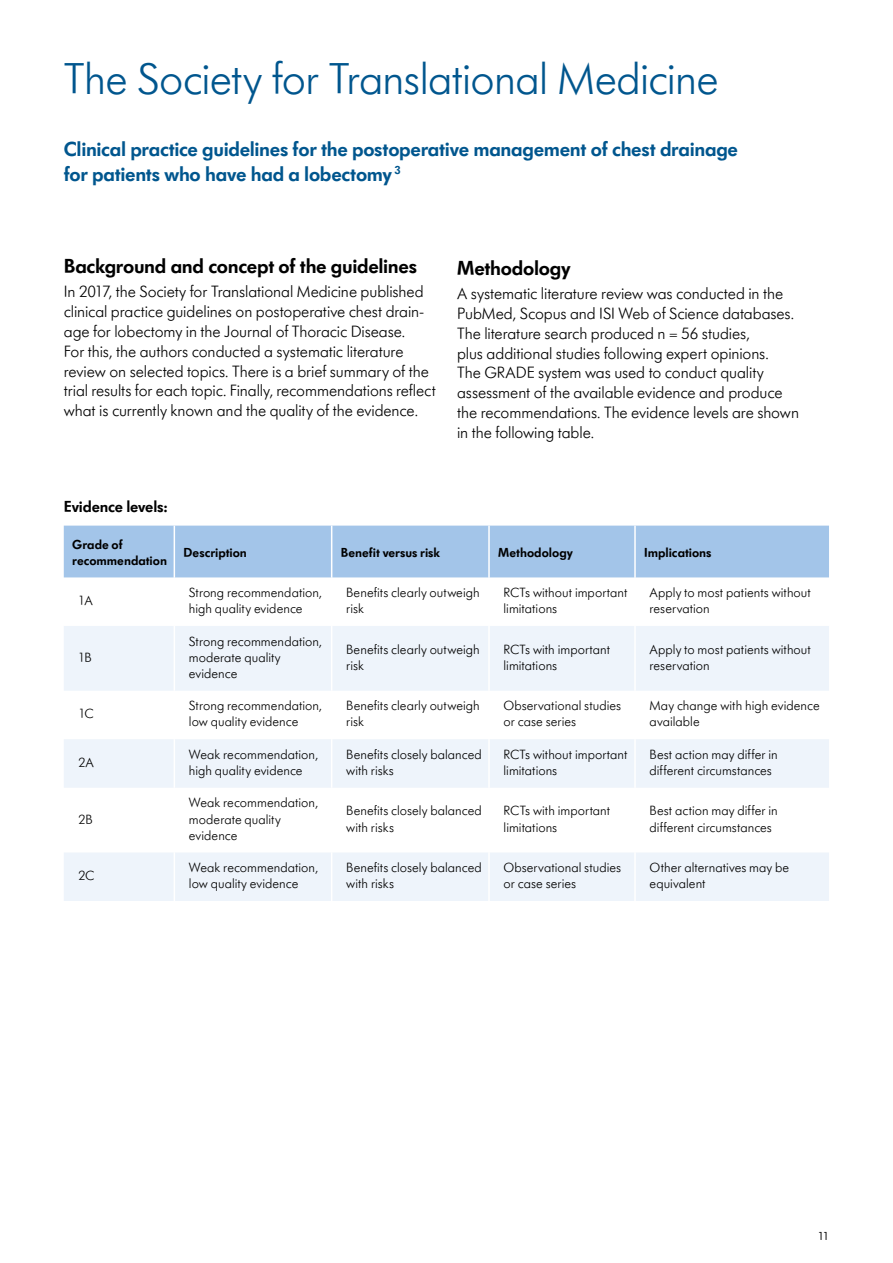
<style>
.page{position:relative;width:893px;height:1263px;background:#fff}
.page>*{position:absolute;margin:0;border:0;box-sizing:border-box;transform-origin:0 0}
.t1{font:300 45px "Futura SB Medela";letter-spacing:-.015em;color:#00568e}
.t2{font:600 21px/25.2px "Futura SB Medela";letter-spacing:-.015em;color:#00568e}
.t3{font:600 21px "Futura SB Medela";letter-spacing:-.015em;color:#000}
.t4{font:300 16.5px/19.8px "Futura SB Medela";letter-spacing:-.005em;color:#000}
.t5{font:600 16.5px "Futura SB Medela";letter-spacing:-.01em;color:#000}
.t6{font:300 13.5px/16.2px "Futura SB Medela";letter-spacing:.005em;color:#000}
.t7{font:600 13.5px/16.2px "Futura SB Medela";color:#000}
.t8{font:12px "Futura SB Medela";color:#000}
</style>
<div class="page">
<div style="left:64px;top:526px;width:765px;height:51px;background:#a3c5e9"></div>
<svg style="left:64px;top:626px;width:765px;height:275px;fill:#eef4fb"></svg>
<hr style="left:331px;top:526px;width:1px;height:51px;background:#fff">
<hr style="left:331px;top:626px;width:1px;height:65px;background:#fff">
<hr style="left:331px;top:691px;width:1px;height:48px;background:#fff">
<hr style="left:331px;top:739px;width:1px;height:49px;background:#fff">
<hr style="left:331px;top:788px;width:1px;height:64px;background:#fff">
<hr style="left:331px;top:852px;width:1px;height:49px;background:#fff">
<hr style="left:174px;top:526px;width:1px;height:51px;background:#fff">
<hr style="left:174px;top:626px;width:1px;height:65px;background:#fff">
<hr style="left:174px;top:691px;width:1px;height:48px;background:#fff">
<hr style="left:174px;top:739px;width:1px;height:49px;background:#fff">
<hr style="left:174px;top:788px;width:1px;height:64px;background:#fff">
<hr style="left:174px;top:852px;width:1px;height:49px;background:#fff">
<hr style="left:488px;top:526px;width:2px;height:51px;background:#fff">
<hr style="left:488px;top:626px;width:2px;height:65px;background:#fff">
<hr style="left:488px;top:691px;width:2px;height:48px;background:#fff">
<hr style="left:488px;top:739px;width:2px;height:49px;background:#fff">
<hr style="left:488px;top:788px;width:2px;height:64px;background:#fff">
<hr style="left:488px;top:852px;width:2px;height:49px;background:#fff">
<hr style="left:634px;top:526px;width:2px;height:51px;background:#fff">
<hr style="left:634px;top:626px;width:2px;height:65px;background:#fff">
<hr style="left:634px;top:691px;width:2px;height:48px;background:#fff">
<hr style="left:634px;top:739px;width:2px;height:49px;background:#fff">
<hr style="left:634px;top:788px;width:2px;height:64px;background:#fff">
<hr style="left:634px;top:852px;width:2px;height:49px;background:#fff">
<h1 class="t1" style="left:64px;top:52px;width:656px">The Society for Translational Medicine</h1>
<h2 class="t2" style="left:64px;top:136px;width:676px">Clinical practice guidelines for the postoperative management of chest drainage for patients who have had a lobectomy <sup>3</sup></h2>
<h2 class="t3" style="left:64px;top:254px;width:355px">Background and concept of the guidelines</h2>
<p class="t4" style="left:64px;top:282px;width:374px">In 2017, the Society for Translational Medicine published clinical practice guidelines on postoperative chest drain&shy;age for lobectomy in the Journal of Thoracic Disease.<br>For this, the authors conducted a systematic literature review on selected topics. There is a brief summary of the trial results for each topic. Finally, recommendations reflect what is currently known and the quality of the evidence.</p>
<h2 class="t3" style="left:457px;top:256px;width:115px">Methodology</h2>
<p class="t4" style="left:457px;top:284px;width:343px">A systematic literature review was conducted in the PubMed, Scopus and ISI Web of Science databases.<br>The literature search produced n = 56 studies,<br>plus additional studies following expert opinions.<br>The GRADE system was used to conduct quality assessment of the available evidence and produce the recommendations. The evidence levels are shown in the following table.</p>
<p class="t5" style="left:64px;top:496px;width:105px">Evidence levels:</p>
<p class="t7" style="left:72px;top:536px;width:96px">Grade of recommendation</p>
<p class="t7" style="left:184px;top:544px;width:65px">Description</p>
<p class="t7" style="left:341px;top:544px;width:101px">Benefit versus risk</p>
<p class="t7" style="left:498px;top:544px;width:76px">Methodology</p>
<p class="t7" style="left:644px;top:544px;width:69px">Implications</p>
<p class="t6" style="left:78px;top:592px;width:16px">1A</p>
<p class="t6" style="left:189px;top:584px;width:135px">Strong recommendation, high quality evidence</p>
<p class="t6" style="left:346px;top:584px;width:135px">Benefits clearly outweigh risk</p>
<p class="t6" style="left:504px;top:584px;width:125px">RCTs without important limitations</p>
<p class="t6" style="left:650px;top:584px;width:163px">Apply to most patients without reservation</p>
<p class="t6" style="left:78px;top:649px;width:15px">1B</p>
<p class="t6" style="left:189px;top:633px;width:135px">Strong recommendation, moderate quality evidence</p>
<p class="t6" style="left:346px;top:641px;width:135px">Benefits clearly outweigh risk</p>
<p class="t6" style="left:504px;top:641px;width:108px">RCTs with important limitations</p>
<p class="t6" style="left:650px;top:641px;width:163px">Apply to most patients without reservation</p>
<p class="t6" style="left:78px;top:706px;width:17px">1C</p>
<p class="t6" style="left:189px;top:698px;width:135px">Strong recommendation, low quality evidence</p>
<p class="t6" style="left:346px;top:698px;width:135px">Benefits clearly outweigh risk</p>
<p class="t6" style="left:504px;top:698px;width:119px">Observational studies or case series</p>
<p class="t6" style="left:650px;top:698px;width:172px">May change with high evidence available</p>
<p class="t6" style="left:78px;top:754px;width:17px">2A</p>
<p class="t6" style="left:189px;top:746px;width:131px">Weak recommendation, high quality evidence</p>
<p class="t6" style="left:346px;top:746px;width:137px">Benefits closely balanced with risks</p>
<p class="t6" style="left:504px;top:746px;width:125px">RCTs without important limitations</p>
<p class="t6" style="left:650px;top:746px;width:130px">Best action may differ in different circumstances</p>
<p class="t6" style="left:78px;top:811px;width:16px">2B</p>
<p class="t6" style="left:189px;top:795px;width:131px">Weak recommendation, moderate quality evidence</p>
<p class="t6" style="left:346px;top:803px;width:137px">Benefits closely balanced with risks</p>
<p class="t6" style="left:504px;top:803px;width:108px">RCTs with important limitations</p>
<p class="t6" style="left:650px;top:803px;width:130px">Best action may differ in different circumstances</p>
<p class="t6" style="left:78px;top:867px;width:17px">2C</p>
<p class="t6" style="left:189px;top:859px;width:131px">Weak recommendation, low quality evidence</p>
<p class="t6" style="left:346px;top:859px;width:137px">Benefits closely balanced with risks</p>
<p class="t6" style="left:504px;top:859px;width:119px">Observational studies or case series</p>
<p class="t6" style="left:650px;top:859px;width:141px">Other alternatives may be equivalent</p>
<p class="t8" style="left:818px;top:1229px;width:13px">11</p>
</div>
